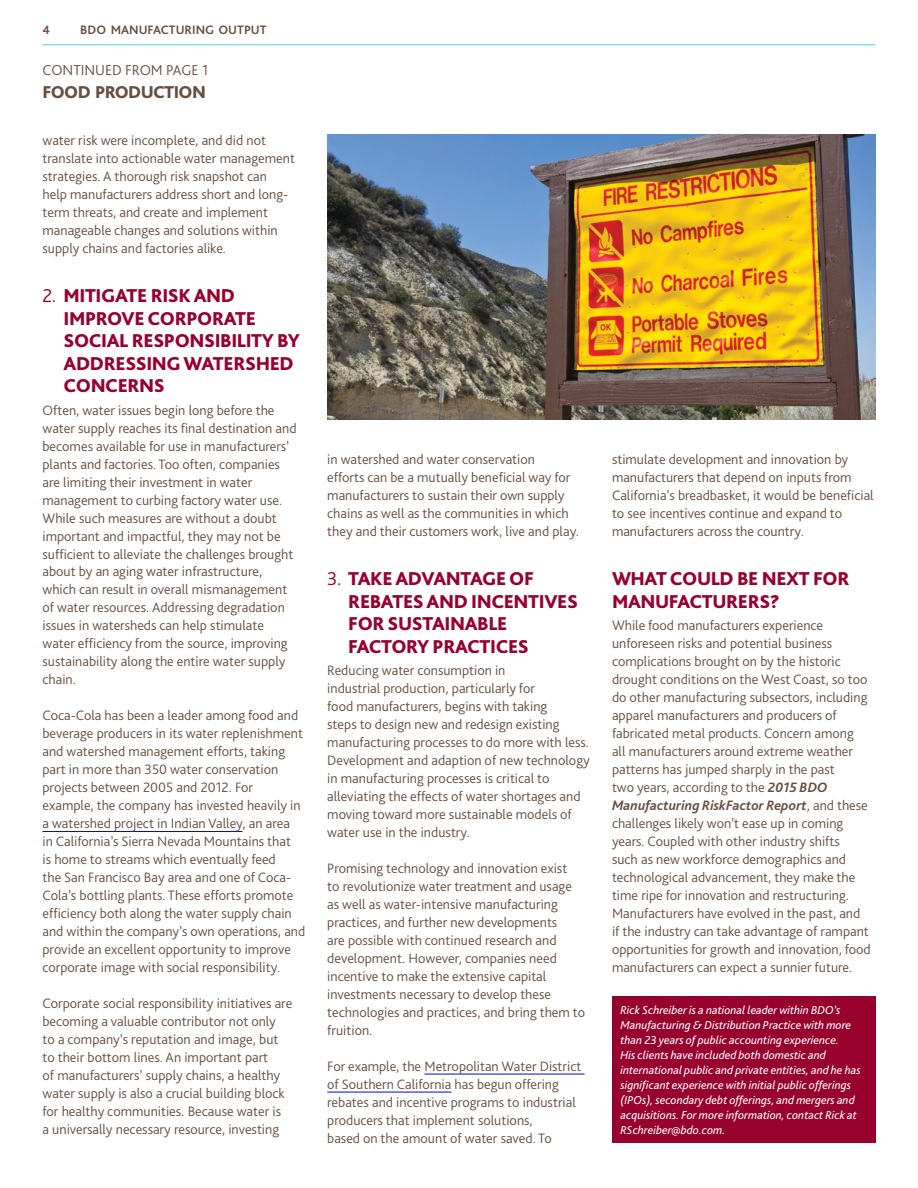
<style>
.page{position:relative;width:918px;height:1188px;background:#fff}
.page>*{position:absolute;margin:0;border:0;box-sizing:border-box;transform-origin:0 0}
.t1{font:800 19.5px/22.5px "Bliss Pro";letter-spacing:-.02em;color:#98002e}
.t2{font:800 18px "Bliss Pro";letter-spacing:-.035em;color:#685041}
.t3{font:300 15px "Bliss Pro";color:#685041}
.t4{font:300 14.25px/18px "Bliss Pro";color:#685041}
.t5{font:700 12.75px "Bliss Pro";color:#685041}
.t6{font:italic 12px/15px "Bliss Pro";color:#fff}
.s1{font-weight:300}
.s2{font-weight:700;font-style:italic}
</style>
<div class="page">
<hr style="left:43px;top:44px;width:832px;height:1px;background:#62cae3">
<hr style="left:43px;top:831px;width:200px;height:1px;background:#00f">
<hr style="left:424px;top:1074px;width:161px;height:1px;background:#00f">
<hr style="left:327px;top:1092px;width:124px;height:1px;background:#00f">
<div style="left:612px;top:996px;width:263px;height:146px;background:#98002e"></div>
<img style="left:327px;top:134px;width:548px;height:285px">
<p class="t5" style="left:43px;top:22px;width:9px">4</p>
<p class="t5" style="left:80px;top:22px;width:188px">BDO MANUFACTURING OUTPUT</p>
<p class="t3" style="left:43px;top:61px;width:167px">CONTINUED FROM PAGE 1</p>
<p class="t2" style="left:43px;top:81px;width:165px">FOOD PRODUCTION</p>
<p class="t4" style="left:43px;top:131px;width:254px">water risk were incomplete, and did not translate into actionable water management strategies. A thorough risk snapshot can help manufacturers address short and long&shy;term threats, and create and implement manageable changes and solutions within supply chains and factories alike.</p>
<h1 class="t1" style="left:64px;top:284px;width:238px;text-indent:-21px"><span class="s1">2.</span> MITIGATE RISK AND<br>IMPROVE CORPORATE<br>SOCIAL RESPONSIBILITY BY<br>ADDRESSING WATERSHED<br>CONCERNS</h1>
<p class="t4" style="left:43px;top:400px;width:256px">Often, water issues begin long before the water supply reaches its final destination and becomes available for use in manufacturers’ plants and factories. Too often, companies are limiting their investment in water management to curbing factory water use.<br>While such measures are without a doubt important and impactful, they may not be sufficient to alleviate the challenges brought about by an aging water infrastructure, which can result in overall mismanagement of water resources. Addressing degradation issues in watersheds can help stimulate water efficiency from the source, improving sustainability along the entire water supply chain.</p>
<p class="t4" style="left:43px;top:706px;width:264px">Coca-Cola has been a leader among food and beverage producers in its water replenishment and watershed management efforts, taking part in more than 350 water conservation projects between 2005 and 2012. For example, the company has invested heavily in a watershed project in Indian Valley, an area<br>in California’s Sierra Nevada Mountains that<br>is home to streams which eventually feed<br>the San Francisco Bay area and one of Coca-Cola’s bottling plants. These efforts promote efficiency both along the water supply chain and within the company’s own operations, and provide an excellent opportunity to improve corporate image with social responsibility.</p>
<p class="t4" style="left:43px;top:994px;width:251px">Corporate social responsibility initiatives are becoming a valuable contributor not only<br>to a company’s reputation and image, but to their bottom lines. An important part<br>of manufacturers’ supply chains, a healthy water supply is also a crucial building block for healthy communities. Because water is<br>a universally necessary resource, investing</p>
<p class="t4" style="left:327px;top:450px;width:253px">in watershed and water conservation<br>efforts can be a mutually beneficial way for manufacturers to sustain their own supply chains as well as the communities in which they and their customers work, live and play.</p>
<h1 class="t1" style="left:348px;top:567px;width:231px;text-indent:-21px"><span class="s1">3.</span> TAKE ADVANTAGE OF<br>REBATES AND INCENTIVES<br>FOR SUSTAINABLE<br>FACTORY PRACTICES</h1>
<p class="t4" style="left:327px;top:661px;width:264px">Reducing water consumption in<br>industrial production, particularly for<br>food manufacturers, begins with taking<br>steps to design new and redesign existing manufacturing processes to do more with less.<br>Development and adaption of new technology in manufacturing processes is critical to alleviating the effects of water shortages and moving toward more sustainable models of water use in the industry.</p>
<p class="t4" style="left:327px;top:859px;width:259px">Promising technology and innovation exist<br>to revolutionize water treatment and usage as well as water-intensive manufacturing practices, and further new developments<br>are possible with continued research and development. However, companies need incentive to make the extensive capital investments necessary to develop these technologies and practices, and bring them to fruition.</p>
<p class="t4" style="left:327px;top:1057px;width:256px">For example, the Metropolitan Water District of Southern California has begun offering rebates and incentive programs to industrial producers that implement solutions,<br>based on the amount of water saved. To</p>
<p class="t4" style="left:612px;top:450px;width:263px">stimulate development and innovation by manufacturers that depend on inputs from California’s breadbasket, it would be beneficial to see incentives continue and expand to manufacturers across the country.</p>
<h1 class="t1" style="left:612px;top:567px;width:239px">WHAT COULD BE NEXT FOR<br>MANUFACTURERS?</h1>
<p class="t4" style="left:612px;top:616px;width:260px">While food manufacturers experience unforeseen risks and potential business complications brought on by the historic drought conditions on the West Coast, so too do other manufacturing subsectors, including apparel manufacturers and producers of fabricated metal products. Concern among all manufacturers around extreme weather patterns has jumped sharply in the past<br>two years, according to the <span class="s2">2015 BDO Manufacturing RiskFactor Report</span>, and these challenges likely won’t ease up in coming years. Coupled with other industry shifts<br>such as new workforce demographics and technological advancement, they make the time ripe for innovation and restructuring.<br>Manufacturers have evolved in the past, and if the industry can take advantage of rampant opportunities for growth and innovation, food manufacturers can expect a sunnier future.</p>
<p class="t6" style="left:621px;top:1002px;width:242px">Rick Schreiber is a national leader within BDO’s Manufacturing &amp; Distribution Practice with more than 23 years of public accounting experience.<br>His clients have included both domestic and international public and private entities, and he has significant experience with initial public offerings (IPOs), secondary debt offerings, and mergers and acquisitions. For more information, contact Rick at RSchreiber@bdo.com.</p>
</div>
